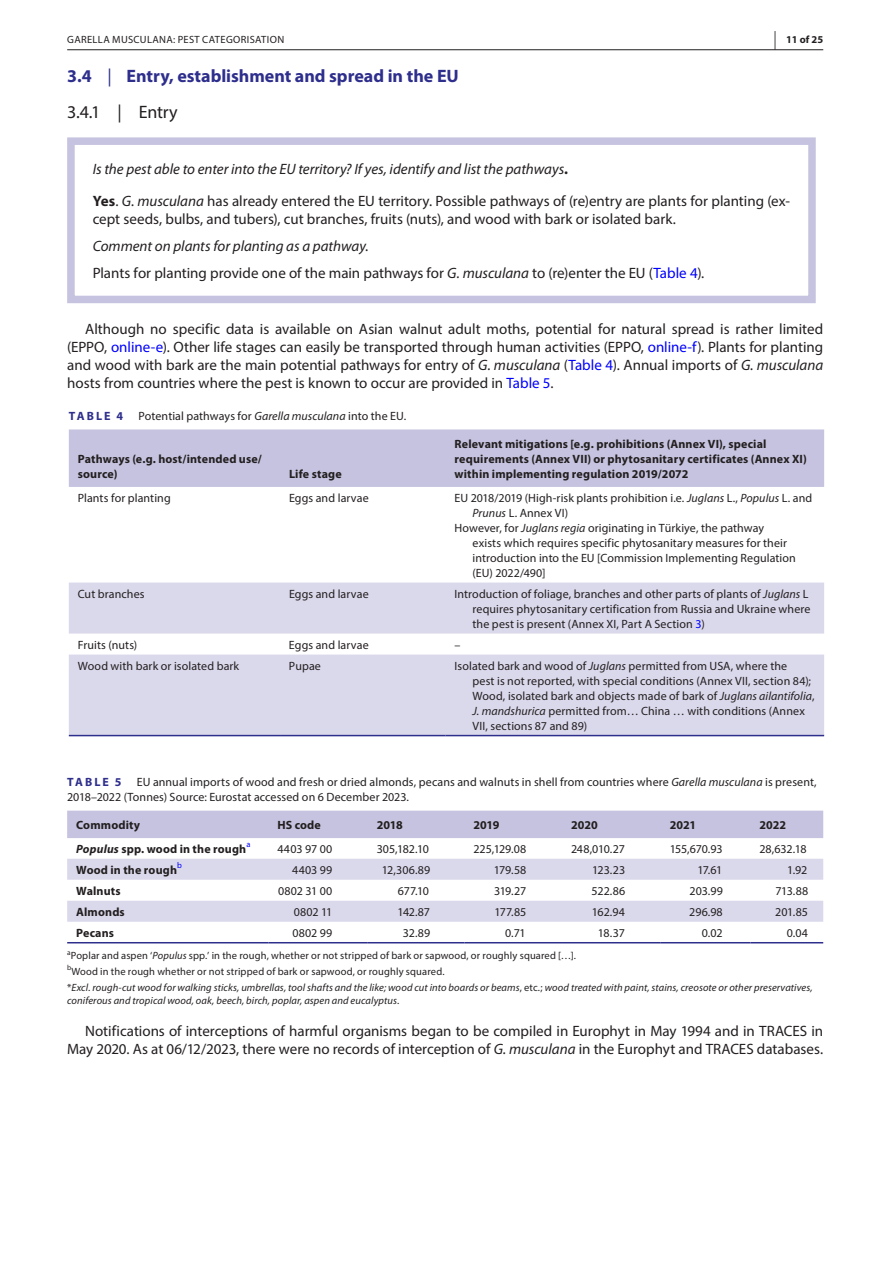
<style>
.page{position:relative;width:893px;height:1263px;background:#fff}
.page>*{position:absolute;margin:0;border:0;box-sizing:border-box;transform-origin:0 0}
.t1{font:700 18px/36px "Myriad Pro";letter-spacing:-.005em;color:#2e2e8d}
.t2{font:15px/18px "Myriad Pro";color:#231f20}
.t3{font:12px/15px "Myriad Pro";letter-spacing:.005em;color:#231f20}
.t4{font:700 12px/15px "Myriad Pro";letter-spacing:.01em;color:#231f20}
.t5{font:700 12px "Myriad Pro";letter-spacing:.165em;color:#2e2e8d}
.t6{font:10.5px/15.8px "Myriad Pro";letter-spacing:.015em;color:#231f20}
.t7{font:italic 10.5px "Myriad Pro";letter-spacing:.01em;color:#231f20}
.t8{font:700 10.5px "Myriad Pro";color:#231f20}
.t9{font:8.4px "Myriad Pro";color:#00f}
.s1{font-size:18.6px}
.s2{font-weight:400}
.s3{font-weight:400;color:#231f20}
.s4{font-style:italic}
.s5{font-weight:700}
.s6{color:#00f}
.s7{font-style:normal}
</style>
<div class="page">
<hr style="left:67px;top:49px;width:756px;height:1px;background:#231f20">
<div style="left:67px;top:137px;width:749px;height:166px;border:8px solid #c5c3df"></div>
<div style="left:69px;top:429px;width:755px;height:58px;background:#c5c3df"></div>
<svg style="left:69px;top:582px;width:755px;height:153px;background:#dfdded"></svg>
<hr style="left:69px;top:735px;width:211px;height:1px;background:#2e2e8d">
<hr style="left:280px;top:735px;width:166px;height:1px;background:#2e2e8d">
<hr style="left:446px;top:735px;width:378px;height:1px;background:#2e2e8d">
<div style="left:67px;top:811px;width:756px;height:27px;background:#c5c3df"></div>
<svg style="left:67px;top:859px;width:756px;height:63px;fill:#dad8eb"></svg>
<hr style="left:67px;top:942px;width:201px;height:1px;background:#2e2e8d">
<hr style="left:268px;top:942px;width:100px;height:1px;background:#2e2e8d">
<hr style="left:368px;top:942px;width:96px;height:1px;background:#2e2e8d">
<hr style="left:464px;top:942px;width:98px;height:1px;background:#2e2e8d">
<hr style="left:562px;top:942px;width:99px;height:1px;background:#2e2e8d">
<hr style="left:661px;top:942px;width:89px;height:1px;background:#2e2e8d">
<hr style="left:750px;top:942px;width:73px;height:1px;background:#2e2e8d">
<p class="t6" style="left:67px;top:31px;width:218px">GARELLA MUSCULANA: PEST CATEGORISATION</p>
<p class="t8" style="left:774px;top:32px;width:51px"><span class="s1">|</span> 11 of 25</p>
<h1 class="t1" style="left:67px;top:57px;width:393px">3.4 <span class="s2">|</span> Entry, establishment and spread in the EU<br><span class="s3">3.4.1 | Entry</span></h1>
<p class="t2" style="left:93px;top:153px;width:699px;line-height:31.5px"><span class="s4">Is the pest able to enter into the EU territory? If yes, identify and list the pathways</span><span class="s5">.<br>Yes</span>. <span class="s4">G. musculana</span> has already entered the EU territory. Possible pathways of (re)entry are plants for planting (ex-</p>
<p class="t2" style="left:93px;top:205px;width:613px;line-height:27px">cept seeds, bulbs, and tubers), cut branches, fruits (nuts), and wood with bark or isolated bark.<br><span class="s4">Comment on plants for planting as a pathway</span>.<br>Plants for planting provide one of the main pathways for <span class="s4">G. musculana</span> to (re)enter the EU (<span class="s6">Table 4</span>).</p>
<p class="t2" style="left:67px;top:320px;width:758px;text-align:justify;text-indent:18px">Although no specific data is available on Asian walnut adult moths, potential for natural spread is rather limited (EPPO, <span class="s6">online-e</span>). Other life stages can easily be transported through human activities (EPPO, <span class="s6">online-f</span>). Plants for planting and wood with bark are the main potential pathways for entry of <span class="s4">G. musculana</span> (<span class="s6">Table 4</span>). Annual imports of <span class="s4">G. musculana </span>hosts from countries where the pest is known to occur are provided in <span class="s6">Table 5</span>.</p>
<p class="t5" style="left:69px;top:408px;width:56px">TABLE 4</p>
<p class="t3" style="left:139px;top:408px;width:269px">Potential pathways for <span class="s4">Garella musculana</span> into the EU.</p>
<p class="t4" style="left:78px;top:451px;width:186px">Pathways (e.g. host/intended use/ source)</p>
<p class="t4" style="left:289px;top:466px;width:54px">Life stage</p>
<p class="t4" style="left:455px;top:436px;width:354px">Relevant mitigations [e.g. prohibitions (Annex VI), special requirements (Annex VII) or phytosanitary certificates (Annex XI) within implementing regulation 2019/2072</p>
<p class="t3" style="left:78px;top:490px;width:94px">Plants for planting</p>
<p class="t3" style="left:289px;top:490px;width:81px">Eggs and larvae</p>
<p class="t3" style="left:455px;top:490px;width:359px">EU 2018/2019 (High-risk plants prohibition i.e. <span class="s4">Juglans</span> L., <span class="s4">Populus</span> L. and</p>
<p class="t3" style="left:473px;top:505px;width:97px"><span class="s4">Prunus</span> L. Annex VI)</p>
<p class="t3" style="left:455px;top:520px;width:311px">However, for <span class="s4">Juglans regia</span> originating in Türkiye, the pathway</p>
<p class="t3" style="left:473px;top:535px;width:316px">exists which requires specific phytosanitary measures for their</p>
<p class="t3" style="left:473px;top:550px;width:325px">introduction into the EU [Commission Implementing Regulation</p>
<p class="t3" style="left:473px;top:565px;width:75px">(EU) 2022/490]</p>
<p class="t3" style="left:78px;top:586px;width:68px">Cut branches</p>
<p class="t3" style="left:289px;top:586px;width:81px">Eggs and larvae</p>
<p class="t3" style="left:473px;top:586px;width:339px;text-indent:-18px">Introduction of foliage, branches and other parts of plants of <span class="s4">Juglans</span> L requires phytosanitary certification from Russia and Ukraine where the pest is present (Annex XI, Part A Section <span class="s6">3</span>)</p>
<p class="t3" style="left:78px;top:637px;width:61px">Fruits (nuts)</p>
<p class="t3" style="left:289px;top:637px;width:81px">Eggs and larvae</p>
<p class="t3" style="left:455px;top:637px;width:7px">–</p>
<p class="t3" style="left:78px;top:658px;width:163px">Wood with bark or isolated bark</p>
<p class="t3" style="left:289px;top:658px;width:33px">Pupae</p>
<p class="t3" style="left:472px;top:658px;width:344px;text-indent:-18px">Isolated bark and wood of <span class="s4">Juglans</span> permitted from USA, where the<br>pest is not reported, with special conditions (Annex VII, section 84); Wood, isolated bark and objects made of bark of <span class="s4">Juglans ailantifolia</span>, <span class="s4">J. mandshurica</span> permitted from… China … with conditions (Annex VII, sections 87 and 89)</p>
<p class="t3" style="left:67px;top:774px;width:751px;text-indent:70px">EU annual imports of wood and fresh or dried almonds, pecans and walnuts in shell from countries where <span class="s4">Garella musculana</span> is present,<br>2018–2022 (Tonnes) Source: Eurostat accessed on 6 December 2023.</p>
<p class="t4" style="left:76px;top:817px;width:66px">Commodity</p>
<p class="t4" style="left:277px;top:817px;width:45px">HS code</p>
<p class="t4" style="left:377px;top:817px;width:28px">2018</p>
<p class="t4" style="left:473px;top:817px;width:28px">2019</p>
<p class="t4" style="left:571px;top:817px;width:28px">2020</p>
<p class="t4" style="left:670px;top:817px;width:28px">2021</p>
<p class="t4" style="left:759px;top:817px;width:28px">2022</p>
<p class="t4" style="left:76px;top:841px;width:176px"><span class="s4">Populus</span> spp. wood in the rough<sup>a</sup></p>
<p class="t3" style="left:277px;top:841px;width:57px">4403 97 00</p>
<p class="t3" style="left:377px;top:841px;width:54px">305,182.10</p>
<p class="t3" style="left:473px;top:841px;width:54px">225,129.08</p>
<p class="t3" style="left:571px;top:841px;width:55px">248,010.27</p>
<p class="t3" style="left:670px;top:841px;width:54px">155,670.93</p>
<p class="t3" style="left:759px;top:841px;width:49px">28,632.18</p>
<p class="t4" style="left:76px;top:862px;width:102px">Wood in the rough</p>
<p class="t9" style="left:177px;top:860px;width:6px">b</p>
<p class="t5" style="left:67px;top:774px;width:56px">TABLE 5</p>
<p class="t3" style="left:292px;top:862px;width:42px">4403 99</p>
<p class="t3" style="left:382px;top:862px;width:50px">12,306.89</p>
<p class="t3" style="left:494px;top:862px;width:34px">179.58</p>
<p class="t3" style="left:592px;top:862px;width:35px">123.23</p>
<p class="t3" style="left:697px;top:862px;width:26px">17.61</p>
<p class="t3" style="left:787px;top:862px;width:22px">1.92</p>
<p class="t4" style="left:76px;top:883px;width:46px">Walnuts</p>
<p class="t3" style="left:278px;top:883px;width:56px">0802 31 00</p>
<p class="t3" style="left:398px;top:883px;width:32px">677.10</p>
<p class="t3" style="left:494px;top:883px;width:34px">319.27</p>
<p class="t3" style="left:591px;top:883px;width:35px">522.86</p>
<p class="t3" style="left:690px;top:883px;width:35px">203.99</p>
<p class="t3" style="left:775px;top:883px;width:34px">713.88</p>
<p class="t4" style="left:76px;top:904px;width:50px">Almonds</p>
<p class="t3" style="left:294px;top:904px;width:40px">0802 11</p>
<p class="t3" style="left:397px;top:904px;width:34px">142.87</p>
<p class="t3" style="left:495px;top:904px;width:33px">177.85</p>
<p class="t3" style="left:592px;top:904px;width:34px">162.94</p>
<p class="t3" style="left:689px;top:904px;width:35px">296.98</p>
<p class="t3" style="left:775px;top:904px;width:34px">201.85</p>
<p class="t4" style="left:76px;top:925px;width:39px">Pecans</p>
<p class="t3" style="left:293px;top:925px;width:41px">0802 99</p>
<p class="t3" style="left:403px;top:925px;width:29px">32.89</p>
<p class="t3" style="left:505px;top:925px;width:22px">0.71</p>
<p class="t3" style="left:598px;top:925px;width:28px">18.37</p>
<p class="t3" style="left:702px;top:925px;width:22px">0.02</p>
<p class="t3" style="left:787px;top:925px;width:23px">0.04</p>
<p class="t6" style="left:67px;top:948px;width:747px"><sup>a</sup>Poplar and aspen ‘<span class="s4">Populus</span> spp.’ in the rough, whether or not stripped of bark or sapwood, or roughly squared […].<br><sup>b</sup>Wood in the rough whether or not stripped of bark or sapwood, or roughly squared.<br>*<span class="s4">Excl. rough-cut wood for walking sticks, umbrellas, tool shafts and the like; wood cut into boards or beams</span>, etc.; <span class="s4">wood treated with paint, stains, creosote or other preservatives,</span></p>
<p class="t7" style="left:67px;top:994px;width:334px">coniferous and tropical wood, oak, beech, birch, poplar, aspen and eucalyptus<span class="s7">.</span></p>
<p class="t2" style="left:67px;top:1022px;width:757px;text-align:right">Notifications of interceptions of harmful organisms began to be compiled in Europhyt in May 1994 and in TRACES in<br>May 2020. As at 06/12/2023, there were no records of interception of <span class="s4">G. musculana</span> in the Europhyt and TRACES databases.</p>
</div>
